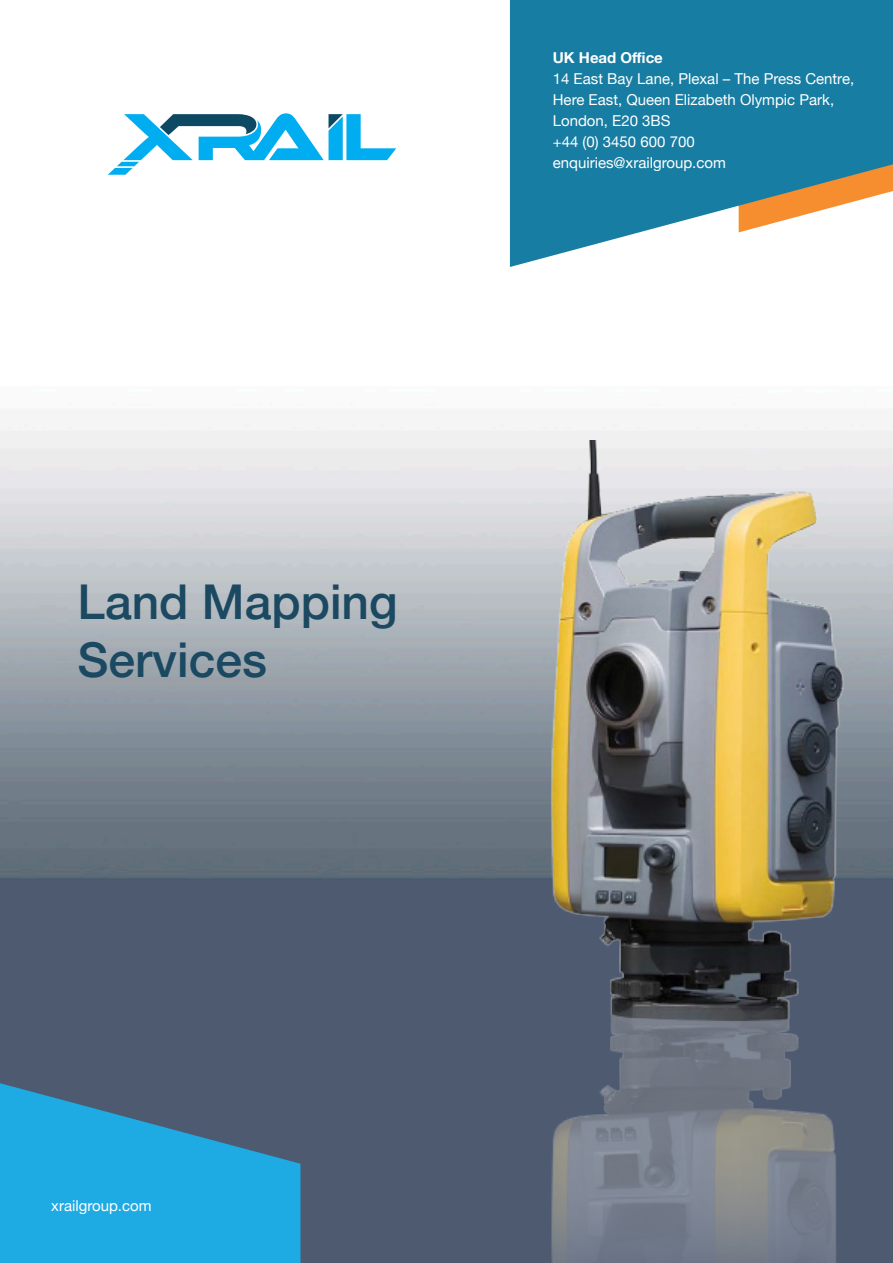
<style>
.page{position:relative;width:893px;height:1263px;background:#fff}
.page>*{position:absolute;margin:0;border:0;box-sizing:border-box;transform-origin:0 0}
.t1{font:500 48px/57.6px "Helvetica Neue";color:#1b4961}
.t2{font:15px/21px "Helvetica Neue";color:#fff}
.t3{font:700 15px "Helvetica Neue";color:#fff}
</style>
<div class="page">
<img style="left:0;top:402px;width:893px;height:861px">
<img style="left:538px;top:440px;width:317px;height:823px">
<svg style="left:510px;top:0;width:383px;height:267px;fill:#187da2"></svg>
<svg style="left:108px;top:113px;width:288px;height:62px"></svg>
<svg style="left:0;top:1083px;width:300px;height:180px;background:#2898c8"></svg>
<p class="t3" style="left:553px;top:46px;width:112px">UK Head Office</p>
<p class="t2" style="left:553px;top:69px;width:303px">14 East Bay Lane, Plexal – The Press Centre,</p>
<p class="t2" style="left:553px;top:90px;width:283px">Here East, Queen Elizabeth Olympic Park,</p>
<p class="t2" style="left:553px;top:111px;width:119px">London, E20 3BS</p>
<p class="t2" style="left:553px;top:132px;width:175px">+44 (0) 3450 600 700 enquiries@xrailgroup.com</p>
<p class="t1" style="left:78px;top:570px;width:322px">Land Mapping<br>Services</p>
<p class="t2" style="left:51px;top:1196px;width:102px">xrailgroup.com</p>
</div>
